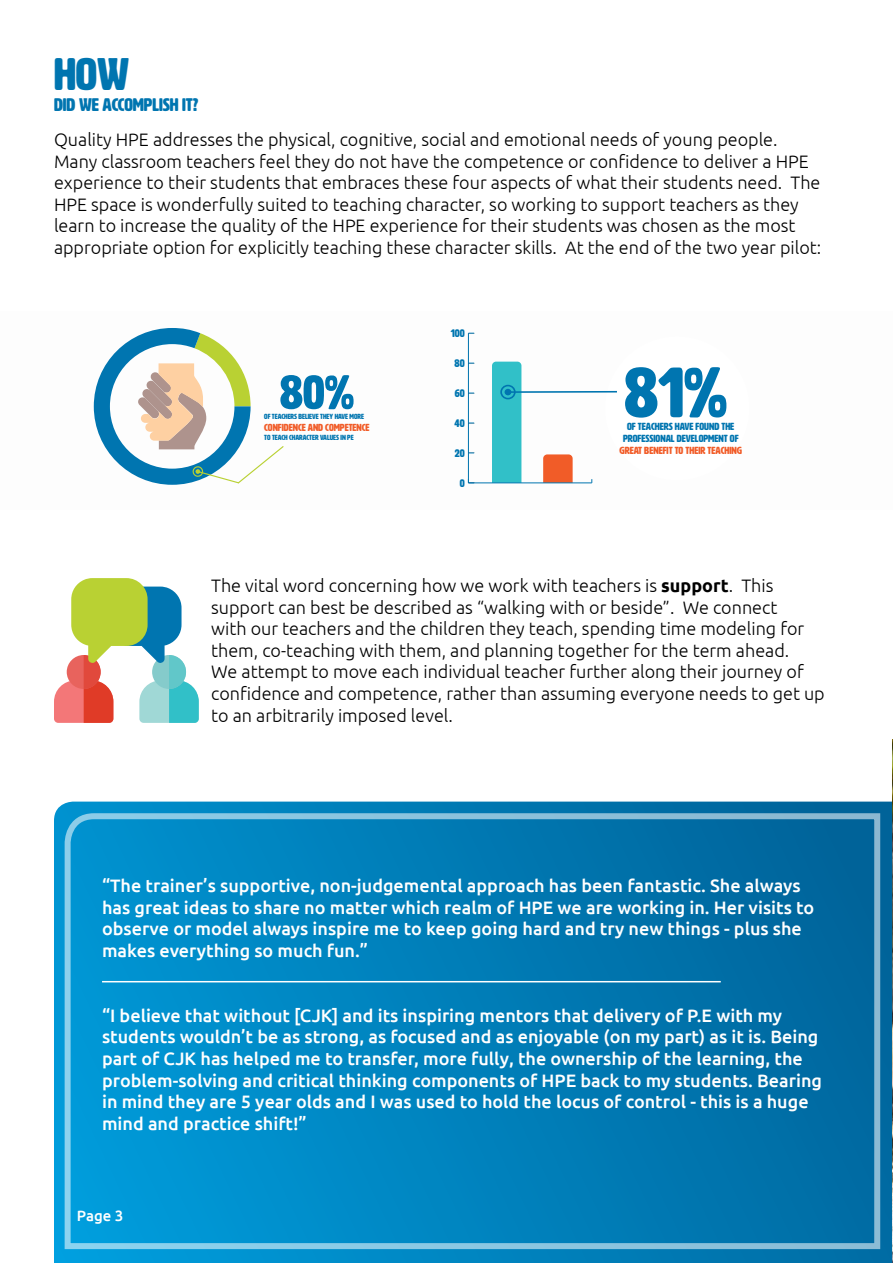
<style>
.page{position:relative;width:893px;height:1263px;background:#fff}
.page>*{position:absolute;margin:0;border:0;box-sizing:border-box;transform-origin:0 0}
.t1{font:45px "HWT Artz";color:#0075b0}
.t2{font:300 18px/21.6px "Ubuntu";color:#000}
.t3{font:500 18px/21.6px "Ubuntu";color:#fff}
.t4{font:18px "HWT Artz";color:#0075b0}
.t5{font:500 15px "Ubuntu";color:#fff}
.t6{font:10.8px "HWT Artz";color:#0075b0}
.t7{font:10.2px/12.1px "HWT Artz";color:#0075b0;text-align:center}
.t8{font:10.2px "HWT Artz";color:#f15c28}
.t9{font:10.05px "HWT Artz";color:#f15c28}
.t10{font:7.35px "HWT Artz";color:#0075b0}
.s1{font-weight:700}
</style>
<div class="page">
<svg style="left:54px;top:801px;width:838px;height:462px;background:#0581bb"></svg>
<svg style="left:54px;top:578px;width:145px;height:145px"></svg>
<svg style="left:94px;top:328px;width:260px;height:157px"></svg>
<svg style="left:543px;top:454px;width:30px;height:29px"></svg>
<hr style="left:468px;top:483px;width:124px;height:1px;background:#0075b0">
<hr style="left:468px;top:333px;width:1px;height:150px;background:#0075b0">
<svg style="left:468px;top:482px;width:6px;height:2px"></svg>
<svg style="left:625px;top:367px;width:101px;height:51px"></svg>
<hr style="left:508px;top:391px;width:109px;height:2px;background:#0075b0">
<div style="left:492px;top:362px;width:29px;height:121px;background:#31c0c8"></div>
<svg style="left:63px;top:812px;width:819px;height:438px;background:#0682bb"></svg>
<img style="left:892px;top:740px;width:1px;height:523px">
<h1 class="t1" style="left:54px;top:51px;width:77px">HOW</h1>
<p class="t4" style="left:54px;top:95px;width:146px">DID WE ACCOMPLISH IT?</p>
<p class="t2" style="left:54px;top:128px;width:769px">Quality HPE addresses the physical, cognitive, social and emotional needs of young people.<br>Many classroom teachers feel they do not have the competence or confidence to deliver a HPE experience to their students that embraces these four aspects of what their students need. The HPE space is wonderfully suited to teaching character, so working to support teachers as they learn to increase the quality of the HPE experience for their students was chosen as the most appropriate option for explicitly teaching these character skills. At the end of the two year pilot:</p>
<p class="t6" style="left:451px;top:328px;width:15px">100</p>
<p class="t6" style="left:455px;top:358px;width:12px">80</p>
<p class="t10" style="left:264px;top:413px;width:101px">OF TEACHERS BELIEVE THEY HAVE MORE</p>
<p class="t9" style="left:264px;top:422px;width:107px">CONFIDENCE AND COMPETENCE</p>
<p class="t10" style="left:264px;top:433px;width:91px">TO TEACH CHARACTER VALUES IN PE</p>
<p class="t6" style="left:455px;top:388px;width:11px">60</p>
<p class="t6" style="left:455px;top:418px;width:12px">40</p>
<p class="t6" style="left:455px;top:447px;width:11px">20</p>
<p class="t6" style="left:460px;top:477px;width:6px">0</p>
<p class="t7" style="left:623px;top:420px;width:117px">OF TEACHERS HAVE FOUND THE<br>PROFESSIONAL DEVELOPMENT OF</p>
<p class="t8" style="left:620px;top:445px;width:124px">GREAT BENEFIT TO THEIR TEACHING</p>
<p class="t2" style="left:211px;top:574px;width:615px">The vital word concerning how we work with teachers is <span class="s1">support</span>. This support can best be described as “walking with or beside”. We connect<br>with our teachers and the children they teach, spending time modeling for them, co-teaching with them, and planning together for the term ahead.<br>We attempt to move each individual teacher further along their journey of confidence and competence, rather than assuming everyone needs to get up to an arbitrarily imposed level.</p>
<p class="t3" style="left:102px;top:874px;width:714px">“The trainer’s supportive, non-judgemental approach has been fantastic. She always has great ideas to share no matter which realm of HPE we are working in. Her visits to observe or model always inspire me to keep going hard and try new things - plus she makes everything so much fun.”</p>
<p class="t3" style="left:102px;top:1004px;width:721px">“I believe that without [CJK] and its inspiring mentors that delivery of P.E with my students wouldn’t be as strong, as focused and as enjoyable (on my part) as it is. Being part of CJK has helped me to transfer, more fully, the ownership of the learning, the problem-solving and critical thinking components of HPE back to my students. Bearing in mind they are 5 year olds and I was used to hold the locus of control - this is a huge mind and practice shift!”</p>
<p class="t5" style="left:77px;top:1206px;width:48px">Page 3</p>
</div>
